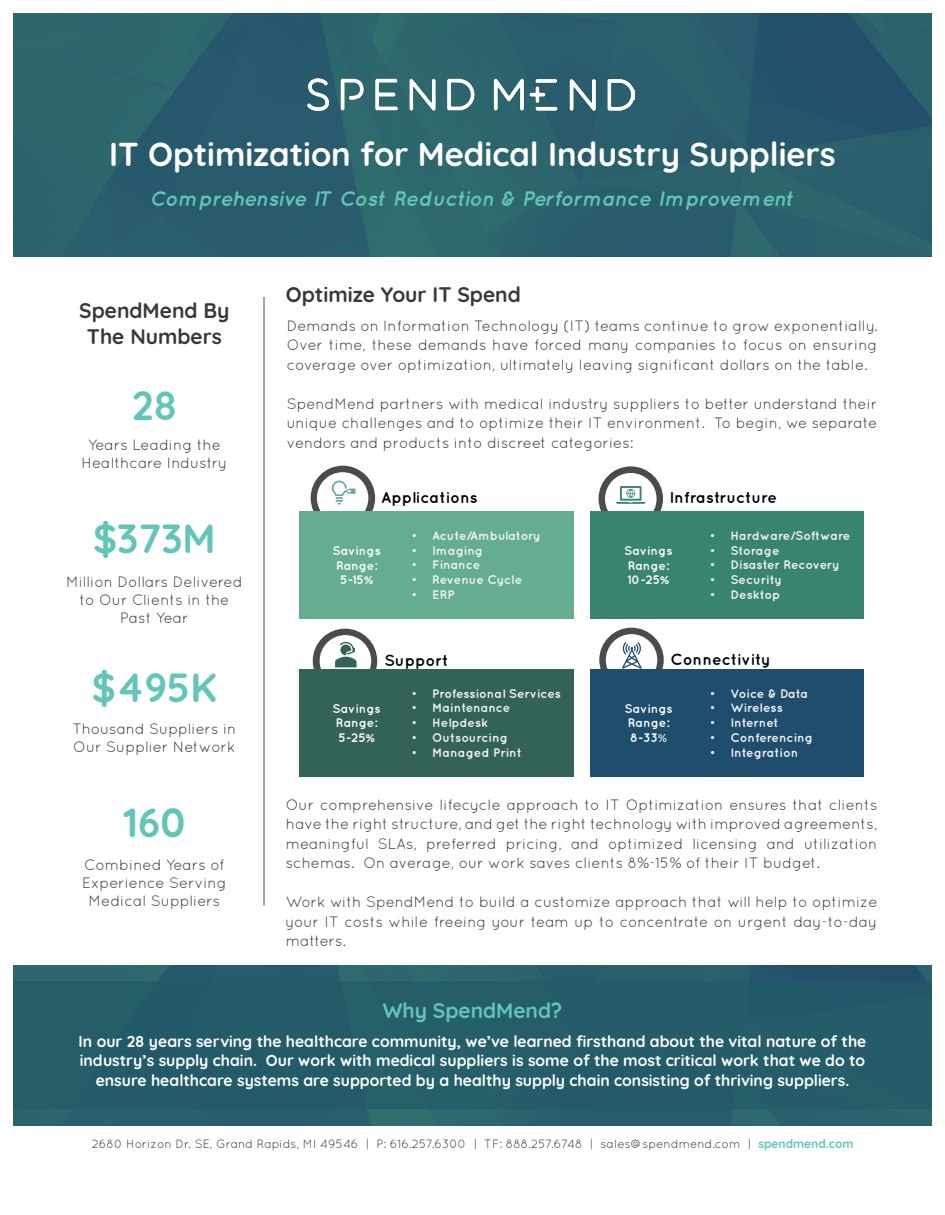
<style>
.page{position:relative;width:945px;height:1215px;background:#fff}
.page>*{position:absolute;margin:0;border:0;box-sizing:border-box;transform-origin:0 0}
.t1{font:700 40.5px "Quicksand";color:#62c5b7}
.t2{font:700 33px "Quicksand";color:#fff}
.t3{font:italic 700 21px "Quicksand";color:#62c5b7}
.t4{font:700 21px/25.2px "Quicksand";color:#373938;text-align:center}
.t5{font:700 21px "Quicksand";color:#62c5b7}
.t6{font:700 15.9px "Quicksand";color:#000}
.t7{font:700 15.75px/19.5px "Quicksand";color:#fff;text-align:center}
.t8{font:15px/19.5px "Quicksand";color:#373938;text-align:justify}
.t9{font:700 12.3px "Quicksand";color:#f5f5f5}
.t10{font:700 12.3px/14.5px "Quicksand";color:#fff}
.t11{font:12px "Quicksand";color:#373a38}
.s1{font-family:"Arial";font-weight:400}
.s2{font-family:"Calibri"}
.s3{font-family:"Calibri";font-weight:400}
.s4{font-weight:700;color:#62c5b7}
</style>
<div class="page">
<img style="left:14px;top:14px;width:918px;height:242px">
<img style="left:308px;top:79px;width:326px;height:32px">
<img style="left:14px;top:965px;width:918px;height:160px">
<div style="left:311px;top:466px;width:64px;height:64px;background:#4b4b4d;border-radius:50%"></div>
<div style="left:317px;top:472px;width:51px;height:52px;background:#fff;border-radius:50%"></div>
<div style="left:599px;top:466px;width:64px;height:65px;background:#4b4b4d;border-radius:50%"></div>
<div style="left:299px;top:511px;width:275px;height:108px;background:#64ad8f"></div>
<div style="left:605px;top:473px;width:52px;height:52px;background:#fff;border-radius:50%"></div>
<div style="left:590px;top:511px;width:274px;height:108px;background:#398470"></div>
<svg style="left:616px;top:486px;width:29px;height:18px"></svg>
<svg style="left:332px;top:481px;width:24px;height:24px"></svg>
<div style="left:313px;top:629px;width:64px;height:64px;background:#4b4b4d;border-radius:50%"></div>
<div style="left:599px;top:628px;width:65px;height:64px;background:#4b4b4d;border-radius:50%"></div>
<div style="left:320px;top:635px;width:51px;height:52px;background:#fff;border-radius:50%"></div>
<div style="left:299px;top:669px;width:275px;height:107px;background:#336357"></div>
<div style="left:606px;top:634px;width:51px;height:52px;background:#fff;border-radius:50%"></div>
<div style="left:590px;top:669px;width:274px;height:107px;background:#1f4d6e"></div>
<svg style="left:335px;top:642px;width:22px;height:25px"></svg>
<svg style="left:622px;top:642px;width:20px;height:27px"></svg>
<div style="left:14px;top:982px;width:918px;height:127px;background:#225b68"></div>
<hr style="left:264px;top:297px;width:1px;height:609px;background:#4b4b4d">
<p class="t2" style="left:109px;top:127px;width:728px">IT Optimization for Medical Industry Suppliers</p>
<p class="t3" style="left:150px;top:186px;width:646px">Comprehensive IT Cost Reduction &amp; Performance Improvement</p>
<p class="t4" style="left:79px;top:297px;width:152px">SpendMend By<br>The Numbers</p>
<p class="t1" style="left:132px;top:372px;width:47px">28</p>
<p class="t8" style="left:82px;top:436px;width:147px;line-height:18px;text-align:center">Years Leading the<br>Healthcare Industry</p>
<p class="t1" style="left:93px;top:505px;width:124px">$373M</p>
<p class="t8" style="left:66px;top:573px;width:178px;line-height:18px;text-align:center">Million Dollars Delivered to Our Clients in the<br>Past Year</p>
<p class="t1" style="left:92px;top:654px;width:127px">$495K</p>
<p class="t8" style="left:72px;top:719px;width:166px;line-height:18px">Thousand Suppliers in<br>Our Supplier Network</p>
<p class="t1" style="left:124px;top:789px;width:63px">160</p>
<p class="t8" style="left:82px;top:856px;width:146px;line-height:18px;text-align:center">Combined Years of<br>Experience Serving<br>Medical Suppliers</p>
<p class="t4" style="left:286px;top:280px;width:236px">Optimize Your IT Spend</p>
<p class="t8" style="left:287px;top:316px;width:592px">Demands on Information Technology (IT) teams continue to grow exponentially.<br>Over time, these demands have forced many companies to focus on ensuring coverage over optimization, ultimately leaving significant dollars on the table.</p>
<p class="t8" style="left:287px;top:394px;width:592px">SpendMend partners with medical industry suppliers to better understand their unique challenges and to optimize their IT environment. To begin, we separate vendors and products into discreet categories:</p>
<p class="t6" style="left:381px;top:488px;width:98px">Applications</p>
<p class="t6" style="left:669px;top:488px;width:109px">Infrastructure</p>
<p class="t9" style="left:412px;top:528px;width:130px"><span class="s1">•</span> Acute/Ambulatory</p>
<p class="t9" style="left:412px;top:543px;width:72px"><span class="s1">•</span> Imaging</p>
<p class="t9" style="left:412px;top:558px;width:69px"><span class="s1">•</span> Finance</p>
<p class="t9" style="left:412px;top:573px;width:111px"><span class="s1">•</span> Revenue Cycle</p>
<p class="t9" style="left:412px;top:587px;width:44px"><span class="s1">•</span> ERP</p>
<p class="t9" style="left:711px;top:528px;width:141px"><span class="s1">•</span> Hardware/Software</p>
<p class="t9" style="left:711px;top:543px;width:71px"><span class="s1">•</span> Storage</p>
<p class="t9" style="left:711px;top:558px;width:131px"><span class="s1">•</span> Disaster Recovery</p>
<p class="t9" style="left:711px;top:573px;width:73px"><span class="s1">•</span> Security</p>
<p class="t9" style="left:711px;top:587px;width:71px"><span class="s1">•</span> Desktop</p>
<p class="t10" style="left:333px;top:543px;width:50px;text-align:center">Savings<br>Range:<br>5-15<span class="s2">%</span></p>
<p class="t10" style="left:624px;top:543px;width:50px">Savings<br>Range:<br>10-25<span class="s2">%</span></p>
<p class="t6" style="left:384px;top:651px;width:66px">Support</p>
<p class="t6" style="left:671px;top:650px;width:102px">Connectivity</p>
<p class="t9" style="left:412px;top:686px;width:150px"><span class="s1">•</span> Professional Services</p>
<p class="t9" style="left:412px;top:701px;width:100px"><span class="s1">•</span> Maintenance</p>
<p class="t9" style="left:412px;top:716px;width:77px"><span class="s1">•</span> Helpdesk</p>
<p class="t9" style="left:412px;top:730px;width:97px"><span class="s1">•</span> Outsourcing</p>
<p class="t9" style="left:412px;top:745px;width:111px"><span class="s1">•</span> Managed Print</p>
<p class="t9" style="left:711px;top:686px;width:99px"><span class="s1">•</span> Voice &amp; Data</p>
<p class="t9" style="left:711px;top:701px;width:74px"><span class="s1">•</span> Wireless</p>
<p class="t9" style="left:711px;top:716px;width:69px"><span class="s1">•</span> Internet</p>
<p class="t9" style="left:711px;top:730px;width:104px"><span class="s1">•</span> Conferencing</p>
<p class="t9" style="left:711px;top:745px;width:89px"><span class="s1">•</span> Integration</p>
<p class="t10" style="left:333px;top:701px;width:50px">Savings<br>Range:<br>5-25<span class="s2">%</span></p>
<p class="t10" style="left:625px;top:701px;width:50px">Savings<br>Range:<br>8-33<span class="s3">%</span></p>
<p class="t8" style="left:286px;top:794px;width:593px">Our comprehensive lifecycle approach to IT Optimization ensures that clients have the right structure, and get the right technology with improved agreements, meaningful SLAs, preferred pricing, and optimized licensing and utilization schemas. On average, our work saves clients 8%-15% of their IT budget.</p>
<p class="t8" style="left:286px;top:892px;width:593px">Work with SpendMend to build a customize approach that will help to optimize your IT costs while freeing your team up to concentrate on urgent day-to-day matters.</p>
<p class="t5" style="left:383px;top:993px;width:181px">Why SpendMend?</p>
<p class="t7" style="left:79px;top:1030px;width:789px">In our 28 years serving the healthcare community, we’ve learned firsthand about the vital nature of the industry’s supply chain. Our work with medical suppliers is some of the most critical work that we do to ensure healthcare systems are supported by a healthy supply chain consisting of thriving suppliers.</p>
<p class="t11" style="left:92px;top:1136px;width:763px">2680 Horizon Dr. SE, Grand Rapids, MI 49546 | P: 616.257.6300 | TF: 888.257.6748 | sales@spendmend.com | <span class="s4">spendmend.com</span></p>
</div>
